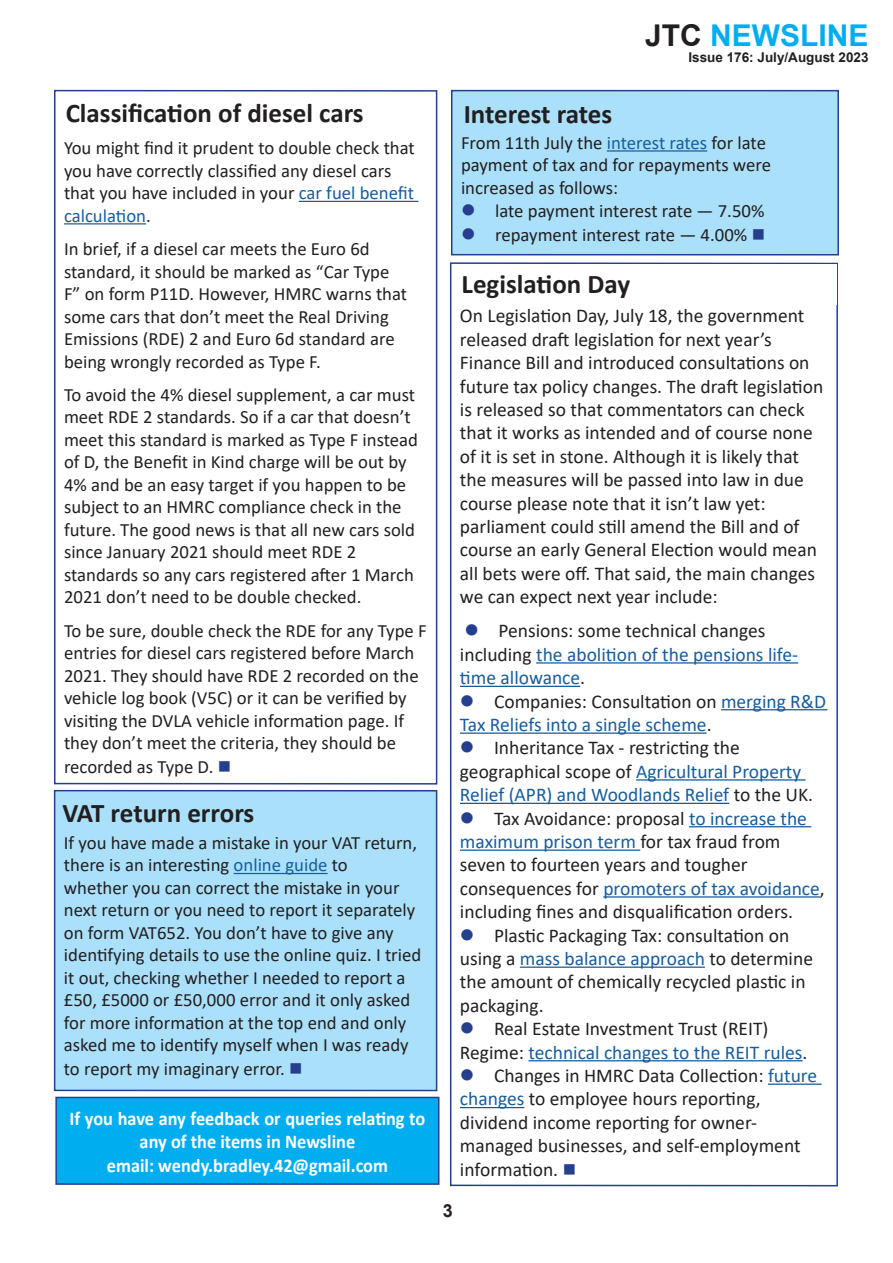
<style>
.page{position:relative;width:893px;height:1263px;background:#fff}
.page>*{position:absolute;margin:0;border:0;box-sizing:border-box;transform-origin:0 0}
.t1{font:700 30px "Arial";color:#00aeef}
.t2{font:700 27px "Calibri";color:#231f20}
.t3{font:19.5px/23.4px "Calibri";color:#231f20}
.t4{font:19.5px/23.4px "Calibri";color:#175d9e}
.t5{font:700 19.5px/23.4px "Calibri";color:#fff;text-align:center;scale:.94 1}
.t6{font:18.75px/22.5px "Calibri";color:#231f20}
.t7{font:700 18px "Arial";color:#231f20}
.t8{font:700 13.5px "Arial";color:#231f20}
.s1{color:#175d9e}
.s2{color:#253f8e}
.s3{color:#231f20}
</style>
<div class="page">
<div style="left:55px;top:791px;width:382px;height:299px;background:#aae0f9"></div>
<hr style="left:234px;top:873px;width:94px;height:1px;background:#175d9e">
<div style="left:54px;top:790px;width:383px;height:301px;border:2px solid #253f8e"></div>
<hr style="left:299px;top:201px;width:119px;height:1px;background:#175d9e">
<hr style="left:64px;top:223px;width:82px;height:1px;background:#175d9e">
<div style="left:54px;top:90px;width:383px;height:694px;border:2px solid #253f8e"></div>
<hr style="left:536px;top:662px;width:262px;height:1px;background:#175d9e">
<hr style="left:460px;top:686px;width:120px;height:1px;background:#175d9e">
<hr style="left:721px;top:709px;width:106px;height:1px;background:#175d9e">
<hr style="left:460px;top:732px;width:247px;height:2px;background:#175d9e">
<hr style="left:636px;top:779px;width:170px;height:1px;background:#175d9e">
<hr style="left:460px;top:803px;width:269px;height:1px;background:#175d9e">
<hr style="left:689px;top:826px;width:122px;height:1px;background:#175d9e">
<hr style="left:460px;top:849px;width:180px;height:2px;background:#175d9e">
<hr style="left:603px;top:896px;width:217px;height:1px;background:#175d9e">
<hr style="left:520px;top:966px;width:185px;height:2px;background:#175d9e">
<hr style="left:528px;top:1060px;width:275px;height:1px;background:#175d9e">
<hr style="left:768px;top:1083px;width:54px;height:2px;background:#175d9e">
<hr style="left:460px;top:1107px;width:64px;height:1px;background:#175d9e">
<div style="left:450px;top:262px;width:388px;height:924px;border:2px solid #253f8e"></div>
<div style="left:453px;top:264px;width:384px;height:40px;background:#fff"></div>
<div style="left:56px;top:1097px;width:383px;height:87px;background:#00aeef"></div>
<div style="left:55px;top:1097px;width:384px;height:88px;border:2px solid #253f8e"></div>
<div style="left:452px;top:91px;width:386px;height:164px;background:#aae0f9"></div>
<hr style="left:607px;top:150px;width:100px;height:2px;background:#175d9e">
<div style="left:451px;top:90px;width:388px;height:165px;border:2px solid #253f8e"></div>
<h2 class="t2" style="left:66px;top:94px;width:300px">Classification of diesel cars</h2>
<p class="t6" style="left:64px;top:136px;width:352px">You might find it prudent to double check that you have correctly classified any diesel cars that you have included in your <span class="s1">car fuel benefit calculation</span>.</p>
<p class="t6" style="left:64px;top:237px;width:345px">In brief, if a diesel car meets the Euro 6d standard, it should be marked as “Car Type F” on form P11D. However, HMRC warns that some cars that don’t meet the Real Driving Emissions (RDE) 2 and Euro 6d standard are being wrongly recorded as Type F.</p>
<p class="t6" style="left:64px;top:383px;width:356px">To avoid the 4% diesel supplement, a car must meet RDE 2 standards. So if a car that doesn’t meet this standard is marked as Type F instead of D, the Benefit in Kind charge will be out by 4% and be an easy target if you happen to be subject to an HMRC compliance check in the future. The good news is that all new cars sold since January 2021 should meet RDE 2 standards so any cars registered after 1 March 2021 don’t need to be double checked.</p>
<p class="t6" style="left:64px;top:619px;width:364px">To be sure, double check the RDE for any Type F entries for diesel cars registered before March 2021. They should have RDE 2 recorded on the vehicle log book (V5C) or it can be verified by visiting the DVLA vehicle information page. If they don’t meet the criteria, they should be recorded as Type D. <span class="s2">■</span></p>
<h2 class="t2" style="left:62px;top:802px;width:194px">VAT return errors</h2>
<p class="t6" style="left:64px;top:831px;width:359px">If you have made a mistake in your VAT return, there is an interesting <span class="s1">online guide</span> to<br>whether you can correct the mistake in your next return or you need to report it separately on form VAT652. You don’t have to give any identifying details to use the online quiz. I tried it out, checking whether I needed to report a £50, £5000 or £50,000 error and it only asked for more information at the top end and only asked me to identify myself when I was ready to report my imaginary error. <span class="s2">■</span></p>
<p class="t5" style="left:70px;top:1106px;width:380px">If you have any feedback or queries relating to any of the items in Newsline<br>email: wendy.bradley.42@gmail.com</p>
<h1 class="t1" style="left:645px;top:24px;width:225px"><span class="s3">JTC</span> NEWSLINE</h1>
<p class="t8" style="left:688px;top:53px;width:182px">Issue 176: July/August 2023</p>
<h2 class="t2" style="left:464px;top:103px;width:150px">Interest rates</h2>
<p class="t6" style="left:461px;top:131px;width:312px">From 11th July the <span class="s1">interest rates</span> for late payment of tax and for repayments were increased as follows:</p>
<p class="t6" style="left:461px;top:199px;width:305px"><span class="s2">●</span> late payment interest rate — 7.50%</p>
<p class="t6" style="left:461px;top:223px;width:306px"><span class="s2">●</span> repayment interest rate — 4.00% <span class="s2">■</span></p>
<h2 class="t2" style="left:462px;top:265px;width:170px">Legislation Day</h2>
<p class="t3" style="left:460px;top:304px;width:365px">On Legislation Day, July 18, the government released draft legislation for next year’s Finance Bill and introduced consultations on future tax policy changes. The draft legislation is released so that commentators can check that it works as intended and of course none of it is set in stone. Although it is likely that the measures will be passed into law in due course please note that it isn’t law yet: parliament could still amend the Bill and of course an early General Election would mean all bets were off. That said, the main changes we can expect next year include:</p>
<p class="t4" style="left:460px;top:619px;width:340px"><span class="s2">●</span> <span class="s3">Pensions: some technical changes including</span> the abolition of the pensions life&shy;time allowance<span class="s3">.</span></p>
<p class="t4" style="left:460px;top:689px;width:368px"><span class="s2">●</span> <span class="s3">Companies: Consultation on</span> merging R&amp;D<br>Tax Reliefs into a single scheme<span class="s3">.</span></p>
<p class="t3" style="left:460px;top:736px;width:355px"><span class="s2">●</span> Inheritance Tax - restricting the geographical scope of <span class="s1">Agricultural Property<br>Relief (APR) and Woodlands Relief</span> to the UK.</p>
<p class="t3" style="left:460px;top:806px;width:366px"><span class="s2">●</span> Tax Avoidance: proposal <span class="s1">to increase the maximum prison term</span> for tax fraud from seven to fourteen years and tougher consequences for <span class="s1">promoters of tax avoidance</span>, including fines and disqualification orders.</p>
<p class="t3" style="left:460px;top:923px;width:355px"><span class="s2">●</span> Plastic Packaging Tax: consultation on using a <span class="s1">mass balance approach</span> to determine the amount of chemically recycled plastic in packaging.</p>
<p class="t3" style="left:460px;top:1016px;width:349px"><span class="s2">●</span> Real Estate Investment Trust (REIT)<br>Regime: <span class="s1">technical changes to the REIT rules</span>.</p>
<p class="t3" style="left:460px;top:1063px;width:359px"><span class="s2">●</span> Changes in HMRC Data Collection: <span class="s1">future changes</span> to employee hours reporting, dividend income reporting for owner&shy;managed businesses, and self-employment information. <span class="s2">■</span></p>
<p class="t7" style="left:443px;top:1204px;width:12px">3</p>
</div>
